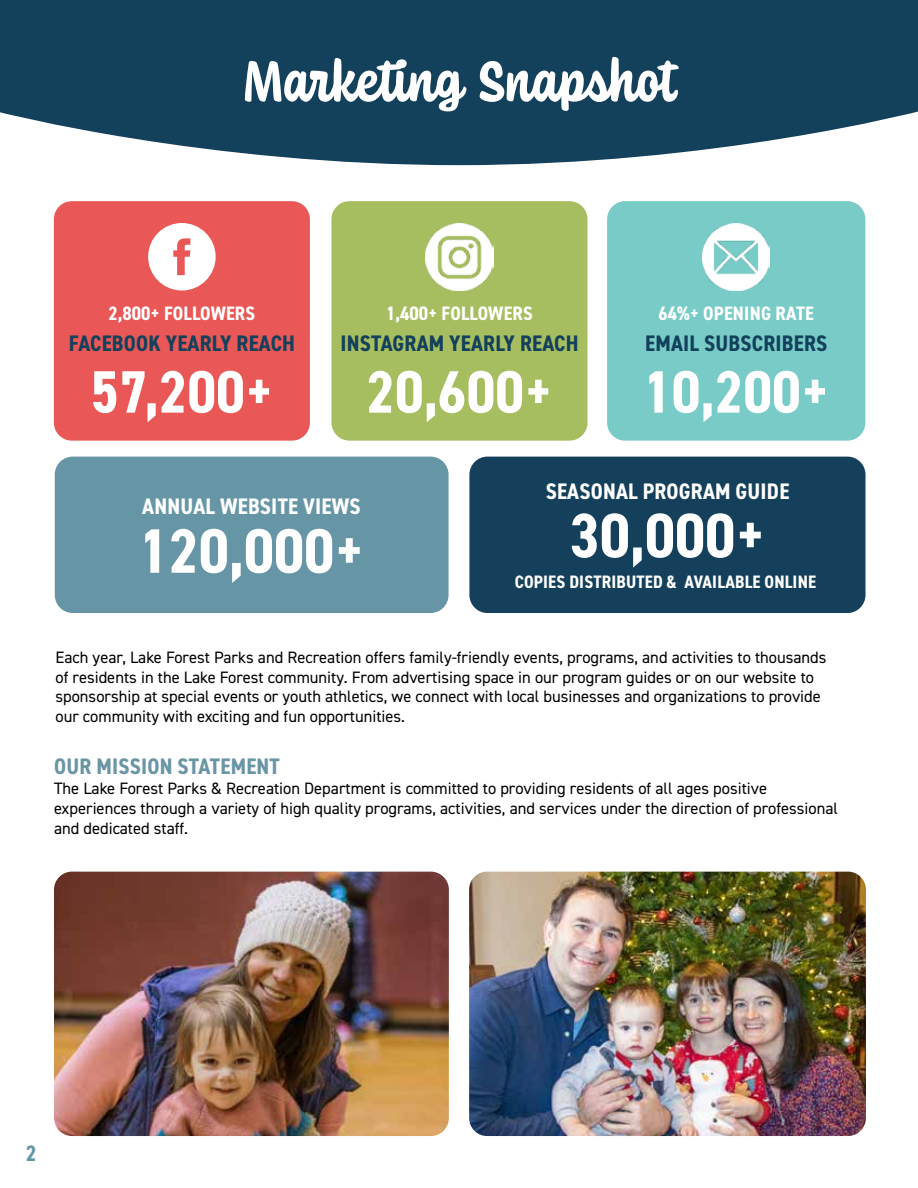
<style>
.page{position:relative;width:918px;height:1188px;background:#fff}
.page>*{position:absolute;margin:0;border:0;box-sizing:border-box;transform-origin:0 0}
.t1{font:700 condensed 63px "DIN2014";color:#fff}
.t2{font:700 condensed 60px "DIN2014";color:#fff}
.t3{font:700 60px "Coniferous";color:#fff}
.t4{font:700 condensed 22.5px "DIN2014";letter-spacing:.01em;color:#13405b}
.t5{font:700 condensed 22.5px "DIN2014";letter-spacing:.01em;color:#fff}
.t6{font:700 condensed 22.5px "DIN2014";letter-spacing:.01em;color:#6a95a4}
.t7{font:700 condensed 22.5px "DIN2014";color:#6696a6}
.t8{font:700 condensed 19.5px "DIN2014";letter-spacing:.01em;color:#fff}
.t9{font:700 condensed 18px "DIN2014";letter-spacing:.01em;color:#fff}
.t10{font:16.5px/19.8px "DIN2014";color:#000}
</style>
<div class="page">
<img style="left:469px;top:872px;width:397px;height:264px">
<img style="left:54px;top:872px;width:395px;height:264px">
<svg style="left:0;top:0;width:918px;height:165px;background:#2c546c"></svg>
<div style="left:607px;top:201px;width:258px;height:240px;background:#78cbc6;border-radius:18px"></div>
<div style="left:331px;top:201px;width:257px;height:240px;background:#a7be60;border-radius:18px"></div>
<div style="left:54px;top:201px;width:256px;height:240px;background:#e95856;border-radius:18px"></div>
<div style="left:55px;top:457px;width:394px;height:156px;background:#6696a6;border-radius:18px"></div>
<div style="left:469px;top:457px;width:396px;height:156px;background:#15405b;border-radius:18px"></div>
<svg style="left:148px;top:223px;width:68px;height:68px"></svg>
<img style="left:426px;top:223px;width:67px;height:68px">
<img style="left:702px;top:223px;width:68px;height:68px">
<h2 class="t3" style="left:242px;top:39px;width:437px">Marketing Snapshot</h2>
<p class="t8" style="left:109px;top:301px;width:148px">2,800+ FOLLOWERS</p>
<p class="t8" style="left:386px;top:301px;width:148px">1,400+ FOLLOWERS</p>
<p class="t8" style="left:659px;top:301px;width:157px">64%+ OPENING RATE</p>
<h3 class="t4" style="left:69px;top:329px;width:228px">FACEBOOK YEARLY REACH</h3>
<h2 class="t2" style="left:90px;top:352px;width:185px">57,200+</h2>
<h3 class="t4" style="left:340px;top:329px;width:240px">INSTAGRAM YEARLY REACH</h3>
<h2 class="t2" style="left:366px;top:352px;width:188px">20,600+</h2>
<h3 class="t4" style="left:645px;top:329px;width:184px">EMAIL SUBSCRIBERS</h3>
<h2 class="t2" style="left:643px;top:352px;width:188px">10,200+</h2>
<h3 class="t5" style="left:142px;top:492px;width:220px">ANNUAL WEBSITE VIEWS</h3>
<h1 class="t1" style="left:139px;top:509px;width:227px">120,000+</h1>
<h3 class="t5" style="left:546px;top:476px;width:245px">SEASONAL PROGRAM GUIDE</h3>
<h1 class="t1" style="left:570px;top:494px;width:197px">30,000+</h1>
<p class="t9" style="left:515px;top:570px;width:303px">COPIES DISTRIBUTED &amp; AVAILABLE ONLINE</p>
<p class="t10" style="left:55px;top:647px;width:773px">Each year, Lake Forest Parks and Recreation offers family-friendly events, programs, and activities to thousands of residents in the Lake Forest community. From advertising space in our program guides or on our website to sponsorship at special events or youth athletics, we connect with local businesses and organizations to provide our community with exciting and fun opportunities.</p>
<h3 class="t6" style="left:54px;top:752px;width:227px">OUR MISSION STATEMENT</h3>
<p class="t10" style="left:54px;top:778px;width:786px">The Lake Forest Parks &amp; Recreation Department is committed to providing residents of all ages positive experiences through a variety of high quality programs, activities, and services under the direction of professional and dedicated staff.</p>
<h3 class="t7" style="left:26px;top:1139px;width:12px">2</h3>
</div>
